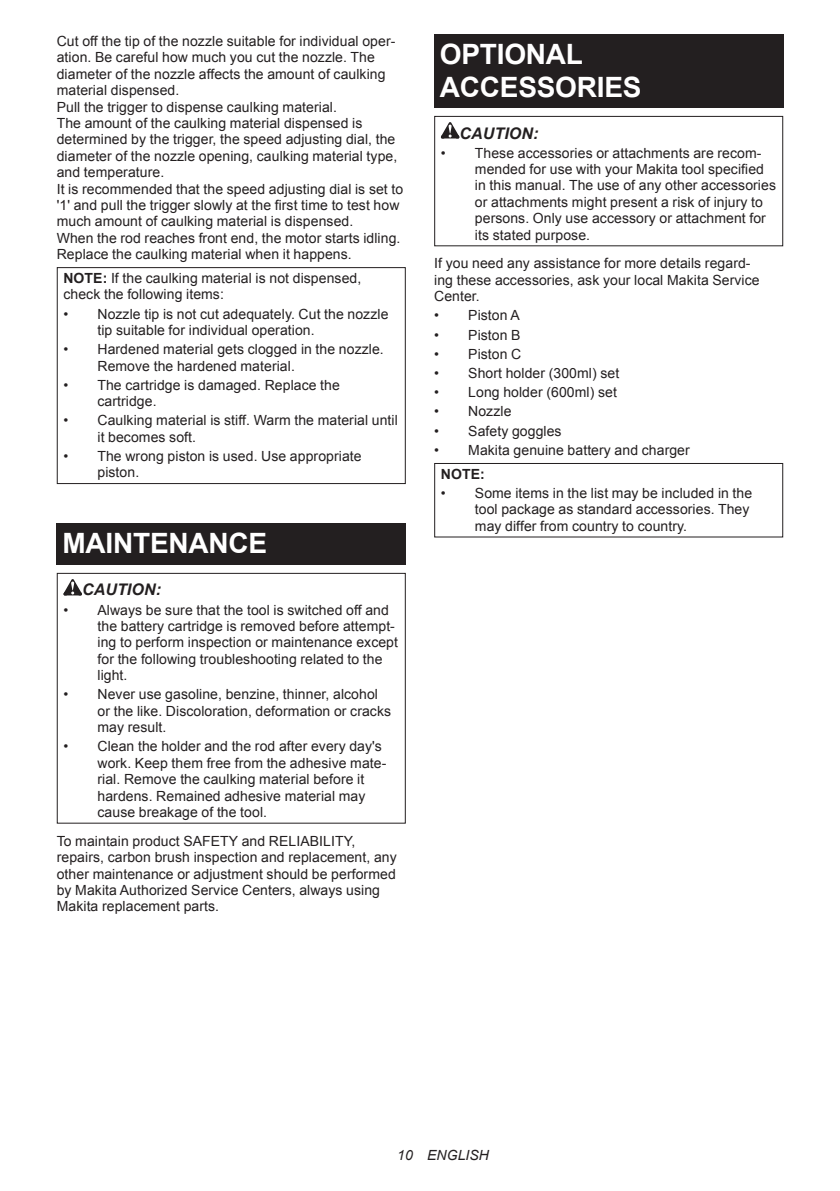
<style>
.page{position:relative;width:840px;height:1191px;background:#fff}
.page>*{position:absolute;margin:0;border:0;box-sizing:border-box;transform-origin:0 0}
.t1{font:700 28px/32.8px "Arial";letter-spacing:-.01em;color:#fff}
.t2{font:italic 700 16px "Arial";letter-spacing:.005em;color:#231f20}
.t3{font:14px/16.4px "Arial";letter-spacing:.005em;color:#231f20}
.t4{font:italic 14px "Arial";letter-spacing:.005em;color:#231f20}
.t5{font:700 14px "Arial";color:#231f20}
.s1{font-weight:700}
</style>
<div class="page">
<div style="left:57px;top:267px;width:348px;height:217px;border:1px solid #231f20"></div>
<div style="left:57px;top:524px;width:348px;height:41px;background:#231f20"></div>
<svg style="left:63px;top:579px;width:19px;height:16px"></svg>
<div style="left:57px;top:573px;width:348px;height:250px;border:1px solid #231f20"></div>
<div style="left:434px;top:34px;width:348px;height:74px;background:#231f20"></div>
<svg style="left:440px;top:122px;width:19px;height:16px"></svg>
<div style="left:434px;top:116px;width:348px;height:130px;border:1px solid #231f20"></div>
<div style="left:434px;top:463px;width:348px;height:74px;border:1px solid #231f20"></div>
<p class="t3" style="left:57px;top:33px;width:348px">Cut off the tip of the nozzle suitable for individual oper&shy;ation. Be careful how much you cut the nozzle. The diameter of the nozzle affects the amount of caulking material dispensed.<br>Pull the trigger to dispense caulking material.<br>The amount of the caulking material dispensed is determined by the trigger, the speed adjusting dial, the diameter of the nozzle opening, caulking material type, and temperature.<br>It is recommended that the speed adjusting dial is set to '1' and pull the trigger slowly at the first time to test how much amount of caulking material is dispensed.<br>When the rod reaches front end, the motor starts idling.<br>Replace the caulking material when it happens.</p>
<p class="t3" style="left:63px;top:270px;width:299px"><span class="s1">NOTE:</span> If the caulking material is not dispensed, check the following items:</p>
<p class="t3" style="left:97px;top:305px;width:292px;text-indent:-34px">• Nozzle tip is not cut adequately. Cut the nozzle tip suitable for individual operation.</p>
<p class="t3" style="left:97px;top:341px;width:288px;text-indent:-34px">• Hardened material gets clogged in the nozzle.<br>Remove the hardened material.</p>
<p class="t3" style="left:97px;top:377px;width:244px;text-indent:-34px">• The cartridge is damaged. Replace the cartridge.</p>
<p class="t3" style="left:97px;top:412px;width:302px;text-indent:-34px">• Caulking material is stiff. Warm the material until it becomes soft.</p>
<p class="t3" style="left:97px;top:448px;width:265px;text-indent:-34px">• The wrong piston is used. Use appropriate piston.</p>
<h1 class="t1" style="left:62px;top:528px;width:206px">MAINTENANCE</h1>
<p class="t2" style="left:82px;top:579px;width:80px">CAUTION:</p>
<p class="t3" style="left:97px;top:601px;width:302px;text-indent:-34px">• Always be sure that the tool is switched off and the battery cartridge is removed before attempt&shy;ing to perform inspection or maintenance except for the following troubleshooting related to the light.</p>
<p class="t3" style="left:97px;top:686px;width:295px;text-indent:-34px">• Never use gasoline, benzine, thinner, alcohol or the like. Discoloration, deformation or cracks may result.</p>
<p class="t3" style="left:97px;top:738px;width:290px;text-indent:-34px">• Clean the holder and the rod after every day's work. Keep them free from the adhesive mate&shy;rial. Remove the caulking material before it hardens. Remained adhesive material may cause breakage of the tool.</p>
<p class="t3" style="left:57px;top:832px;width:341px">To maintain product SAFETY and RELIABILITY, repairs, carbon brush inspection and replacement, any other maintenance or adjustment should be performed by Makita Authorized Service Centers, always using Makita replacement parts.</p>
<h1 class="t1" style="left:439px;top:38px;width:203px">OPTIONAL<br>ACCESSORIES</h1>
<p class="t2" style="left:459px;top:122px;width:80px">CAUTION:</p>
<p class="t3" style="left:474px;top:145px;width:302px;text-indent:-34px">• These accessories or attachments are recom&shy;mended for use with your Makita tool specified in this manual. The use of any other accessories or attachments might present a risk of injury to persons. Only use accessory or attachment for its stated purpose.</p>
<p class="t3" style="left:434px;top:255px;width:327px">If you need any assistance for more details regard&shy;ing these accessories, ask your local Makita Service<br>Center.</p>
<p class="t3" style="left:434px;top:307px;width:87px">• Piston A</p>
<p class="t3" style="left:434px;top:326px;width:88px">• Piston B</p>
<p class="t3" style="left:434px;top:346px;width:89px">• Piston C</p>
<p class="t3" style="left:434px;top:365px;width:186px">• Short holder (300ml) set</p>
<p class="t3" style="left:434px;top:384px;width:184px">• Long holder (600ml) set</p>
<p class="t3" style="left:434px;top:403px;width:79px">• Nozzle</p>
<p class="t3" style="left:434px;top:423px;width:129px">• Safety goggles</p>
<p class="t3" style="left:434px;top:442px;width:257px">• Makita genuine battery and charger</p>
<p class="t5" style="left:440px;top:464px;width:45px">NOTE:</p>
<p class="t3" style="left:474px;top:485px;width:279px;text-indent:-34px">• Some items in the list may be included in the tool package as standard accessories. They may differ from country to country.</p>
<p class="t4" style="left:397px;top:1146px;width:93px">10 ENGLISH</p>
</div>
